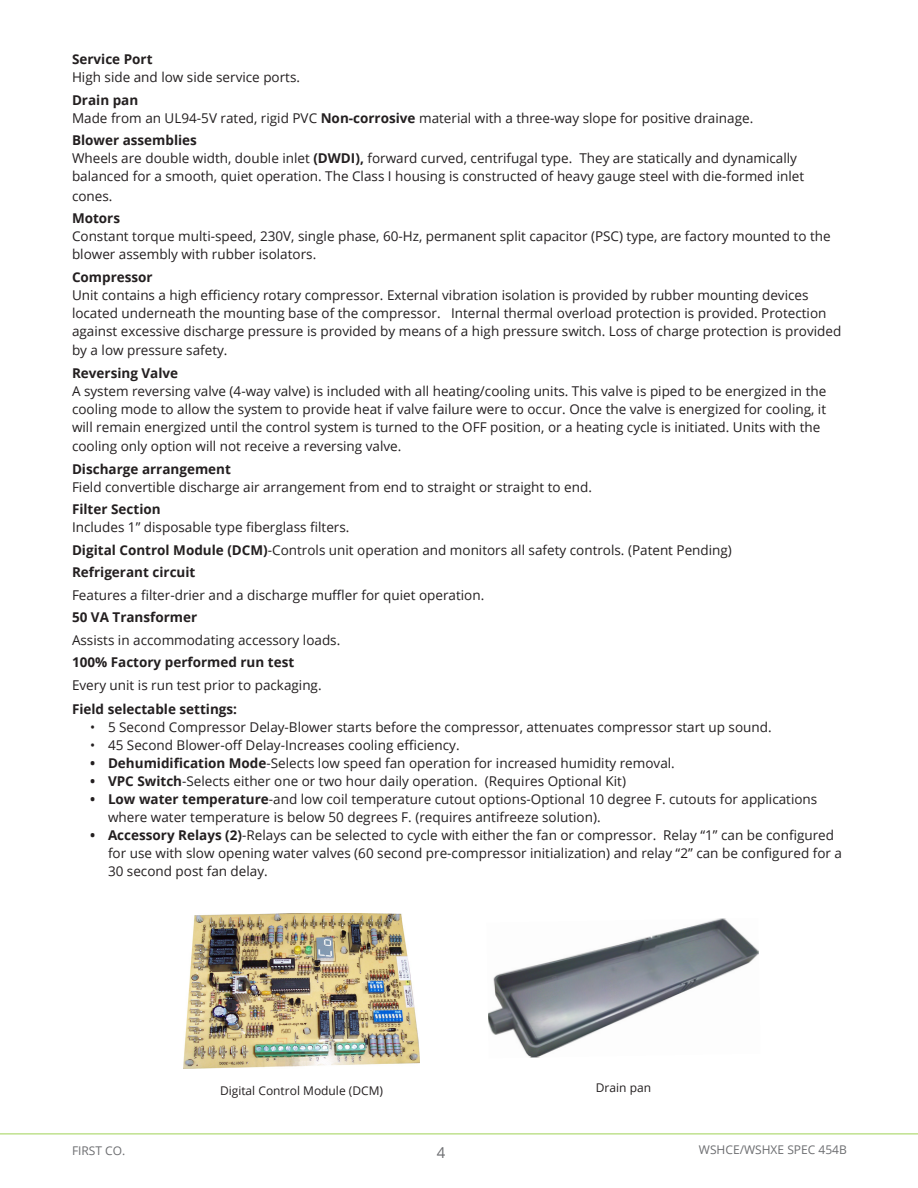
<style>
.page{position:relative;width:918px;height:1188px;background:#fff}
.page>*{position:absolute;margin:0;border:0;box-sizing:border-box;transform-origin:0 0}
.t1{font:15px "Open Sans";color:#6c6d70}
.t2{font:13.5px/18px "Open Sans";color:#231f20}
.t3{font:700 13.5px "Open Sans";color:#231f20}
.t4{font:12px "Open Sans";color:#231f20}
.t5{font:12px "Open Sans";color:#6c6d70}
.s1{font-weight:700}
</style>
<div class="page">
<hr style="left:0;top:1133px;width:918px;height:2px;background:#bfe18e">
<img style="left:488px;top:918px;width:271px;height:140px">
<img style="left:184px;top:914px;width:236px;height:154px">
<p class="t3" style="left:72px;top:50px;width:82px">Service Port</p>
<p class="t2" style="left:72px;top:68px;width:230px">High side and low side service ports.</p>
<p class="t3" style="left:72px;top:90px;width:68px">Drain pan</p>
<p class="t2" style="left:72px;top:109px;width:683px">Made from an UL94-5V rated, rigid PVC <span class="s1">Non-corrosive</span> material with a three-way slope for positive drainage.</p>
<p class="t3" style="left:72px;top:131px;width:126px">Blower assemblies</p>
<p class="t2" style="left:72px;top:149px;width:734px">Wheels are double width, double inlet <span class="s1">(DWDI),</span> forward curved, centrifugal type. They are statically and dynamically balanced for a smooth, quiet operation. The Class I housing is constructed of heavy gauge steel with die-formed inlet</p>
<p class="t2" style="left:72px;top:187px;width:42px">cones.</p>
<p class="t3" style="left:72px;top:209px;width:50px">Motors</p>
<p class="t2" style="left:72px;top:227px;width:760px">Constant torque multi-speed, 230V, single phase, 60-Hz, permanent split capacitor (PSC) type, are factory mounted to the blower assembly with rubber isolators.</p>
<p class="t3" style="left:72px;top:267px;width:82px">Compressor</p>
<p class="t2" style="left:72px;top:286px;width:771px">Unit contains a high efficiency rotary compressor. External vibration isolation is provided by rubber mounting devices located underneath the mounting base of the compressor. Internal thermal overload protection is provided. Protection against excessive discharge pressure is provided by means of a high pressure switch. Loss of charge protection is provided</p>
<p class="t2" style="left:72px;top:341px;width:157px">by a low pressure safety.</p>
<p class="t3" style="left:72px;top:363px;width:108px">Reversing Valve</p>
<p class="t2" style="left:72px;top:382px;width:756px;text-align:justify">A system reversing valve (4-way valve) is included with all heating/cooling units. This valve is piped to be energized in the cooling mode to allow the system to provide heat if valve failure were to occur. Once the valve is energized for cooling, it will remain energized until the control system is turned to the OFF position, or a heating cycle is initiated. Units with the</p>
<p class="t2" style="left:72px;top:437px;width:331px">cooling only option will not receive a reversing valve.</p>
<p class="t3" style="left:72px;top:459px;width:161px">Discharge arrangement</p>
<p class="t2" style="left:72px;top:478px;width:521px">Field convertible discharge air arrangement from end to straight or straight to end.</p>
<p class="t3" style="left:72px;top:500px;width:90px">Filter Section</p>
<p class="t2" style="left:72px;top:518px;width:279px">Includes 1” disposable type fiberglass filters.</p>
<p class="t2" style="left:72px;top:541px;width:661px"><span class="s1">Digital Control Module (DCM)</span>-Controls unit operation and monitors all safety controls. (Patent Pending)</p>
<p class="t3" style="left:72px;top:563px;width:125px">Refrigerant circuit</p>
<p class="t2" style="left:72px;top:586px;width:414px">Features a filter-drier and a discharge muffler for quiet operation.</p>
<p class="t3" style="left:72px;top:608px;width:127px">50 VA Transformer</p>
<p class="t2" style="left:72px;top:631px;width:270px">Assists in accommodating accessory loads.</p>
<p class="t3" style="left:72px;top:653px;width:224px">100% Factory performed run test</p>
<p class="t2" style="left:72px;top:676px;width:251px">Every unit is run test prior to packaging.</p>
<p class="t3" style="left:72px;top:699px;width:167px">Field selectable settings:</p>
<p class="t2" style="left:90px;top:718px;width:683px">• 5 Second Compressor Delay-Blower starts before the compressor, attenuates compressor start up sound.</p>
<p class="t2" style="left:90px;top:736px;width:371px">• 45 Second Blower-off Delay-Increases cooling efficiency.</p>
<p class="t2" style="left:90px;top:754px;width:586px"><span class="s1">• Dehumidification Mode</span>-Selects low speed fan operation for increased humidity removal.</p>
<p class="t2" style="left:90px;top:772px;width:538px"><span class="s1">• VPC Switch</span>-Selects either one or two hour daily operation. (Requires Optional Kit)</p>
<p class="t2" style="left:108px;top:790px;width:711px;text-indent:-18px"><span class="s1">• Low water temperature</span>-and low coil temperature cutout options-Optional 10 degree F. cutouts for applications where water temperature is below 50 degrees F. (requires antifreeze solution).</p>
<p class="t2" style="left:108px;top:826px;width:736px;text-indent:-18px"><span class="s1">• Accessory Relays (2)</span>-Relays can be selected to cycle with either the fan or compressor. Relay “1” can be configured for use with slow opening water valves (60 second pre-compressor initialization) and relay “2” can be configured for a<br>30 second post fan delay.</p>
<p class="t4" style="left:220px;top:1083px;width:165px">Digital Control Module (DCM)</p>
<p class="t4" style="left:596px;top:1080px;width:57px">Drain pan</p>
<p class="t5" style="left:72px;top:1144px;width:55px">FIRST CO.</p>
<p class="t1" style="left:437px;top:1142px;width:10px">4</p>
<p class="t5" style="left:699px;top:1141px;width:150px">WSHCE/WSHXE SPEC 454B</p>
</div>
